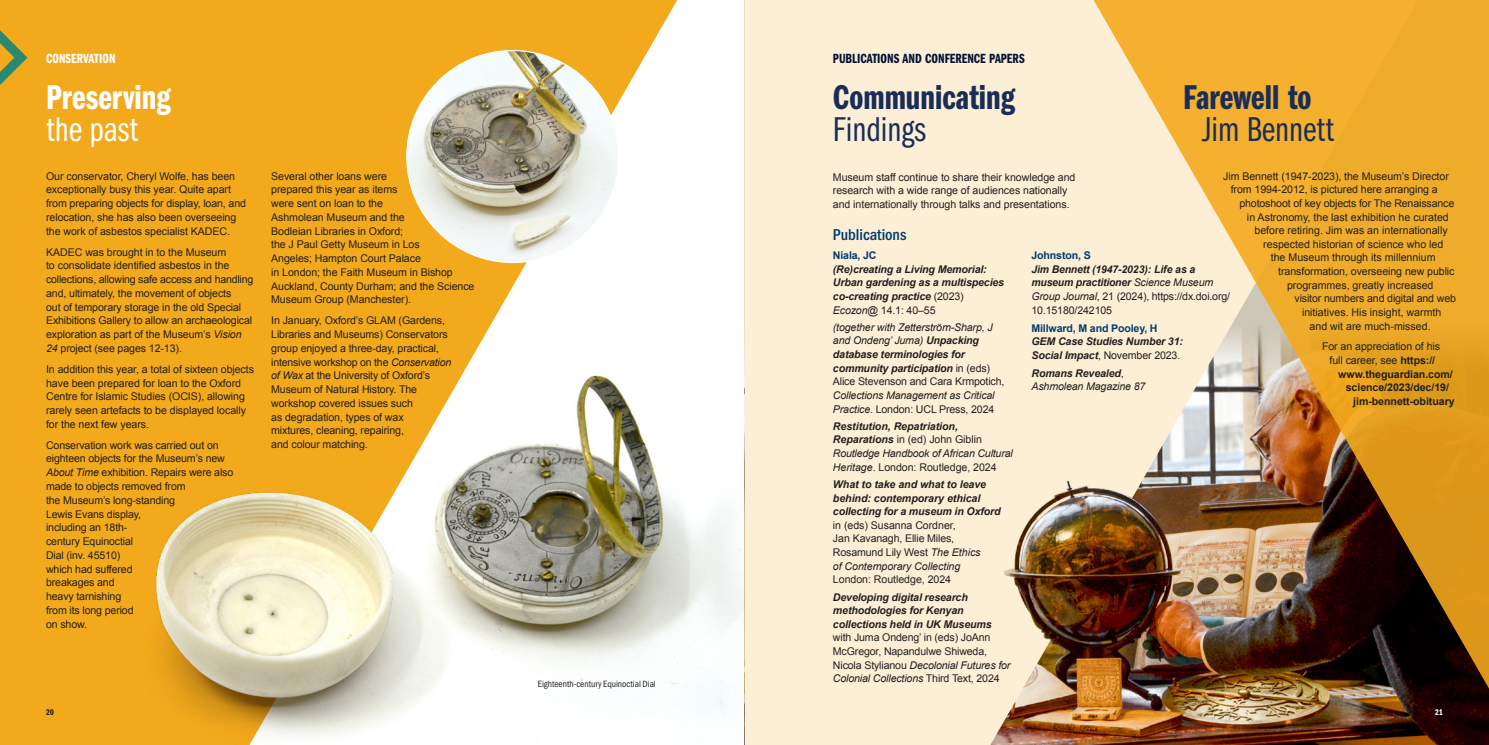
<style>
.page{position:relative;width:1489px;height:745px;background:#fff}
.page>*{position:absolute;margin:0;border:0;box-sizing:border-box;transform-origin:0 0}
.t1{font:35.62px "Franklin Gothic URW Com Dem";color:#1a2d58}
.t2{font:35.62px "Franklin Gothic URW Com Boo";color:#1a2d58}
.t3{font:35.62px "Franklin Gothic URW Com Dem";color:#fff}
.t4{font:35.62px "Franklin Gothic URW Com Boo";color:#fff}
.t5{font:500 16.25px "Franklin Gothic URW Cond";letter-spacing:-.005em;color:#003c6e}
.t6{font:13.75px "Franklin Gothic URW Com Dem";color:#041333}
.t7{font:13.75px "Franklin Gothic URW Com Dem";color:#fff}
.t8{font:10.62px/13.8px "Arial";letter-spacing:-.005em;color:#231f20}
.t9{font:italic 700 10.62px/13.6px "Arial";letter-spacing:-.015em;color:#231f20}
.t10{font:italic 10.62px/13.6px "Arial";letter-spacing:-.015em;color:#231f20}
.t11{font:700 10.62px "Arial";letter-spacing:-.005em;color:#231f20}
.t12{font:700 10.62px "Arial";letter-spacing:-.015em;color:#003c6e}
.t13{font:9.38px "Franklin Gothic URW Cond";letter-spacing:-.005em;color:#231f20}
.t14{font:8.62px "Franklin Gothic LT Pro Dm Cm";color:#231f20}
.t15{font:8.62px "Franklin Gothic LT Pro Dm Cm";color:#fff}
.s1{font-weight:400;font-style:normal}
.s2{font-weight:400}
.s3{font-style:normal}
.s4{font-weight:700}
.s5{font-style:italic}
</style>
<div class="page">
<div style="left:744px;top:0;width:673px;height:744px;background:#fdefd6"></div>
<svg style="left:0;top:0;width:677px;height:744px;background:#f4b132"></svg>
<img style="left:1087px;top:0;width:401px;height:732px">
<img style="left:1000px;top:461px;width:175px;height:283px">
<img style="left:143px;top:305px;width:601px;height:439px">
<img style="left:407px;top:50px;width:211px;height:212px;border-radius:106px">
<img style="left:143px;top:469px;width:268px;height:275px">
<svg style="left:0;top:30px;width:27px;height:55px"></svg>
<img style="left:1112px;top:395px;width:77px;height:135px">
<p class="t7" style="left:46px;top:49px;width:71px">CONSERVATION</p>
<p class="t6" style="left:832px;top:49px;width:193px">PUBLICATIONS AND CONFERENCE PAPERS</p>
<h1 class="t3" style="left:46px;top:72px;width:126px">Preserving</h1>
<h1 class="t4" style="left:46px;top:105px;width:93px">the past</h1>
<h1 class="t1" style="left:832px;top:72px;width:183px">Communicating</h1>
<h1 class="t2" style="left:832px;top:105px;width:95px">Findings</h1>
<p class="t8" style="left:832px;top:170px;width:244px">Museum staff continue to share their knowledge and research with a wide range of audiences nationally and internationally through talks and presentations.</p>
<h2 class="t5" style="left:832px;top:223px;width:75px">Publications</h2>
<p class="t12" style="left:832px;top:248px;width:45px">Niala, JC</p>
<p class="t9" style="left:832px;top:262px;width:173px">(Re)creating a Living Memorial:<br>Urban gardening as a multispecies co-creating practice <span class="s1">(2023)<br></span><span class="s2">Ecozon@</span> <span class="s1">14.1: 40–55</span></p>
<p class="t9" style="left:832px;top:320px;width:173px"><span class="s2">(together with Zetterström-Sharp, J and Ondeng’ Juma)</span> Unpacking database terminologies for community participation <span class="s1">in (eds)<br>Alice Stevenson and Cara Krmpotich,</span></p>
<p class="t10" style="left:832px;top:388px;width:163px">Collections Management as Critical<br>Practice<span class="s3">. London: UCL Press, 2024</span></p>
<p class="t10" style="left:832px;top:419px;width:181px"><span class="s4">Restitution, Repatriation, Reparations</span> <span class="s3">in (ed) John Giblin </span>Routledge Handbook of African Cultural Heritage<span class="s3">. London: Routledge, 2024</span></p>
<p class="t9" style="left:832px;top:477px;width:169px">What to take and what to leave behind: contemporary ethical collecting for a museum in Oxford</p>
<p class="t8" style="left:832px;top:518px;width:149px">in (eds) Susanna Cordner,<br>Jan Kavanagh, Ellie Miles,<br>Rosamund Lily West <span class="s5">The Ethics of Contemporary Collecting</span></p>
<p class="t8" style="left:832px;top:572px;width:120px">London: Routledge, 2024</p>
<p class="t9" style="left:832px;top:590px;width:160px">Developing digital research methodologies for Kenyan collections held in UK Museums</p>
<p class="t8" style="left:832px;top:630px;width:179px">with Juma Ondeng’ in (eds) JoAnn McGregor, Napandulwe Shiweda, Nicola Stylianou <span class="s5">Decolonial Futures for Colonial Collections</span> Third Text, 2024</p>
<h1 class="t1" style="left:1182px;top:72px;width:130px">Farewell to</h1>
<h1 class="t2" style="left:1201px;top:105px;width:134px">Jim Bennett</h1>
<p class="t8" style="left:1223px;top:169px;width:227px;text-align:center">Jim Bennett (1947-2023), the Museum’s Director from 1994-2012, is pictured here arranging a</p>
<p class="t8" style="left:1239px;top:196px;width:216px">photoshoot of key objects for The Renaissance</p>
<p class="t8" style="left:1246px;top:210px;width:203px">in Astronomy, the last exhibition he curated</p>
<p class="t8" style="left:1254px;top:223px;width:195px">before retiring. Jim was an internationally</p>
<p class="t8" style="left:1263px;top:237px;width:182px">respected historian of science who led</p>
<p class="t8" style="left:1270px;top:251px;width:166px">the Museum through its millennium</p>
<p class="t8" style="left:1278px;top:264px;width:178px">transformation, overseeing new public</p>
<p class="t8" style="left:1286px;top:278px;width:148px">programmes, greatly increased</p>
<p class="t8" style="left:1294px;top:292px;width:163px">visitor numbers and digital and web</p>
<p class="t8" style="left:1301px;top:305px;width:141px">initiatives. His insight, warmth</p>
<p class="t8" style="left:1309px;top:319px;width:123px">and wit are much-missed.</p>
<p class="t8" style="left:1321px;top:339px;width:120px">For an appreciation of his</p>
<p class="t8" style="left:1329px;top:353px;width:107px">full career, see <span class="s4">https://</span></p>
<p class="t11" style="left:1338px;top:367px;width:116px">www.theguardian.com/</p>
<p class="t11" style="left:1345px;top:380px;width:105px">science/2023/dec/19/</p>
<p class="t11" style="left:1353px;top:394px;width:103px">jim-bennett-obituary</p>
<p class="t8" style="left:271px;top:169px;width:205px">Several other loans were<br>prepared this year as items<br>were sent on loan to the<br>Ashmolean Museum and the<br>Bodleian Libraries in Oxford;<br>the J Paul Getty Museum in Los<br>Angeles; Hampton Court Palace<br>in London; the Faith Museum in Bishop<br>Auckland, County Durham; and the Science<br>Museum Group (Manchester).</p>
<p class="t8" style="left:271px;top:313px;width:181px">In January, Oxford’s GLAM (Gardens, Libraries and Museums) Conservators group enjoyed a three-day, practical, intensive workshop on the <span class="s5">Conservation of Wax</span> at the University of Oxford’s Museum of Natural History. The workshop covered issues such<br>as degradation, types of wax<br>mixtures, cleaning, repairing,<br>and colour matching.</p>
<p class="t8" style="left:46px;top:169px;width:201px">Our conservator, Cheryl Wolfe, has been exceptionally busy this year. Quite apart from preparing objects for display, loan, and relocation, she has also been overseeing the work of asbestos specialist KADEC.</p>
<p class="t8" style="left:46px;top:245px;width:209px">KADEC was brought in to the Museum<br>to consolidate identified asbestos in the collections, allowing safe access and handling and, ultimately, the movement of objects<br>out of temporary storage in the old Special Exhibitions Gallery to allow an archaeological exploration as part of the Museum’s <span class="s5">Vision 24</span> project (see pages 12-13).</p>
<p class="t8" style="left:46px;top:362px;width:209px">In addition this year, a total of sixteen objects have been prepared for loan to the Oxford Centre for Islamic Studies (OCIS), allowing rarely seen artefacts to be displayed locally for the next few years.</p>
<p class="t8" style="left:46px;top:438px;width:189px">Conservation work was carried out on eighteen objects for the Museum’s new<br><span class="s5">About Time</span> exhibition. Repairs were also made to objects removed from<br>the Museum’s long-standing<br>Lewis Evans display,<br>including an 18th-<br>century Equinoctial<br>Dial (inv. 45510)<br>which had suffered<br>breakages and<br>heavy tarnishing<br>from its long period<br>on show.</p>
<p class="t12" style="left:1031px;top:248px;width:61px">Johnston, S</p>
<p class="t9" style="left:1031px;top:262px;width:200px">Jim Bennett (1947-2023): Life as a museum practitioner <span class="s2">Science Museum Group Journal</span><span class="s1">, 21 (2024), https://dx.doi.org/ 10.15180/242105</span></p>
<p class="t12" style="left:1031px;top:320px;width:128px">Millward, M and Pooley, H</p>
<p class="t9" style="left:1031px;top:335px;width:153px">GEM Case Studies Number 31:<br>Social Impact<span class="s1">, November 2023.</span></p>
<p class="t10" style="left:1031px;top:366px;width:115px"><span class="s4">Romans Revealed</span><span class="s3">,<br></span>Ashmolean Magazine 87</p>
<p class="t13" style="left:538px;top:676px;width:119px">Eighteenth-century Equinoctial Dial</p>
<p class="t14" style="left:46px;top:707px;width:9px">20</p>
<p class="t15" style="left:1434px;top:707px;width:9px">21</p>
</div>
